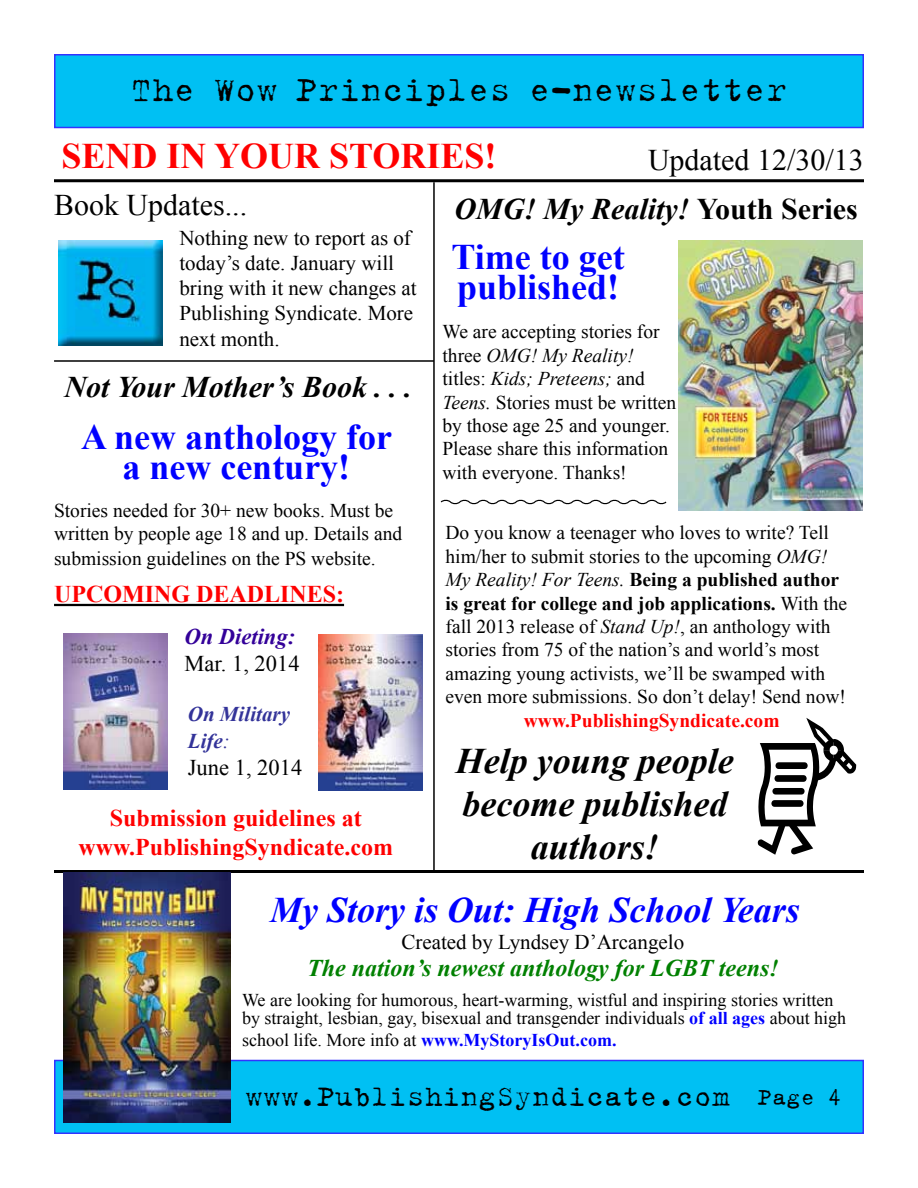
<style>
.page{position:relative;width:918px;height:1188px;background:#fff}
.page>*{position:absolute;margin:0;border:0;box-sizing:border-box;transform-origin:0 0}
.t1{font:700 36px/30px "Times New Roman";color:#00f;text-align:center}
.t2{font:italic 700 36px/43.2px "Times New Roman";color:#000;text-align:center}
.t3{font:36px "Typical Writer";color:#000}
.t4{font:italic 700 36px "Times New Roman";color:#00f}
.t5{font:700 36px "Times New Roman";color:#f00}
.t6{font:italic 700 30px "Times New Roman";color:#000}
.t7{font:30px "Typical Writer";color:#000}
.t8{font:30px "Times New Roman";color:#000}
.t9{font:700 24px/28.8px "Times New Roman";color:#f00;text-align:center}
.t10{font:italic 700 24px "Times New Roman";color:#008000}
.t11{font:22.5px "Times New Roman";color:#000}
.t12{font:italic 700 22.5px "Times New Roman";color:#309}
.t13{font:21px/25.2px "Times New Roman";color:#000}
.t14{font:italic 700 21px/27px "Times New Roman";color:#339}
.t15{font:19.5px/23.4px "Times New Roman";color:#000}
.t16{font:700 19.5px "Times New Roman";color:#f00}
.t17{font:18px/18px "Times New Roman";color:#000}
.s1{font-weight:400}
.s2{font-style:normal}
.s3{font-style:italic}
.s4{font-weight:700}
.s5{font-weight:700;color:#00f}
.s6{font-size:24px}
</style>
<div class="page">
<hr style="left:54px;top:870px;width:810px;height:3px;background:#000">
<div style="left:54px;top:54px;width:810px;height:74px;background:#00c0f3;border:2px solid #33f"></div>
<div style="left:54px;top:1060px;width:810px;height:74px;background:#00c0f3;border:2px solid #33f"></div>
<svg style="left:758px;top:718px;width:98px;height:137px"></svg>
<hr style="left:54px;top:179px;width:810px;height:3px;background:#000">
<img style="left:63px;top:872px;width:167px;height:251px">
<hr style="left:54px;top:604px;width:290px;height:2px;background:#000">
<hr style="left:433px;top:182px;width:2px;height:690px;background:#000">
<img style="left:678px;top:240px;width:184px;height:270px">
<svg style="left:440px;top:499px;width:227px;height:6px"></svg>
<img style="left:64px;top:633px;width:104px;height:157px">
<img style="left:318px;top:635px;width:104px;height:156px">
<hr style="left:54px;top:360px;width:380px;height:2px;background:#000">
<img style="left:58px;top:240px;width:105px;height:105px">
<h1 class="t3" style="left:131px;top:70px;width:658px">The Wow Principles e-newsletter</h1>
<h1 class="t5" style="left:61px;top:131px;width:437px">SEND IN YOUR STORIES!</h1>
<h2 class="t8" style="left:648px;top:140px;width:217px">Updated 12/30/13</h2>
<h2 class="t8" style="left:54px;top:185px;width:195px">Book Updates...</h2>
<p class="t13" style="left:179px;top:225px;width:239px">Nothing new to report as of today’s date. January will bring with it new changes at<br>Publishing Syndicate. More next month.</p>
<h2 class="t6" style="left:64px;top:367px;width:349px">Not Your Mother’s Book . . .</h2>
<h1 class="t1" style="left:81px;top:421px;width:313px">A new anthology for a new century!</h1>
<p class="t15" style="left:54px;top:498px;width:350px">Stories needed for 30+ new books. Must be written by people age 18 and up. Details and</p>
<p class="t15" style="left:54px;top:547px;width:323px">submission guidelines on the PS website.</p>
<p class="t9" style="left:54px;top:579px;width:291px">UPCOMING DEADLINES:</p>
<p class="t12" style="left:185px;top:621px;width:112px">On Dieting:</p>
<p class="t11" style="left:185px;top:648px;width:116px">Mar. 1, 2014</p>
<p class="t14" style="left:188px;top:700px;width:104px">On Military<br>Life<span class="s1">:</span></p>
<p class="t11" style="left:188px;top:752px;width:116px">June 1, 2014</p>
<p class="t9" style="left:78px;top:803px;width:316px">Submission guidelines at www.PublishingSyndicate.com</p>
<h2 class="t6" style="left:454px;top:188px;width:405px">OMG! My Reality! <span class="s2">Youth Series</span></h2>
<h1 class="t1" style="left:452px;top:241px;width:175px;text-align:left">Time to get published!</h1>
<p class="t15" style="left:442px;top:320px;width:235px">We are accepting stories for three <span class="s3">OMG! My Reality! </span>titles: <span class="s3">Kids; Preteens;</span> and<br><span class="s3">Teens.</span> Stories must be written by those age 25 and younger.<br>Please share this information with everyone. Thanks!</p>
<p class="t15" style="left:446px;top:521px;width:403px">Do you know a teenager who loves to write? Tell him/her to submit stories to the upcoming <span class="s3">OMG!<br>My Reality! For Teens.</span> <span class="s4">Being a published author is great for college and job applications.</span> With the fall 2013 release of <span class="s3">Stand Up!</span>, an anthology with stories from 75 of the nation’s and world’s most amazing young activists, we’ll be swamped with even more submissions. So don’t delay! Send now!</p>
<p class="t16" style="left:524px;top:707px;width:257px">www.PublishingSyndicate.com</p>
<h1 class="t2" style="left:456px;top:738px;width:279px">Help young people become published authors!</h1>
<h1 class="t4" style="left:270px;top:885px;width:531px">My Story is Out: High School Years</h1>
<p class="t13" style="left:401px;top:929px;width:284px">Created by Lyndsey D’Arcangelo</p>
<p class="t10" style="left:307px;top:951px;width:473px">The nation’s newest anthology for LGBT teens!</p>
<p class="t17" style="left:242px;top:991px;width:606px">We are looking for humorous, heart-warming, wistful and inspiring stories written by straight, lesbian, gay, bisexual and transgender individuals <span class="s5">of all ages</span> about high</p>
<p class="t17" style="left:242px;top:1031px;width:376px">school life. More info at <span class="s5">www.MyStoryIsOut.com.</span></p>
<h2 class="t7" style="left:245px;top:1079px;width:598px">www.PublishingSyndicate.com <span class="s6">Page 4</span></h2>
</div>
